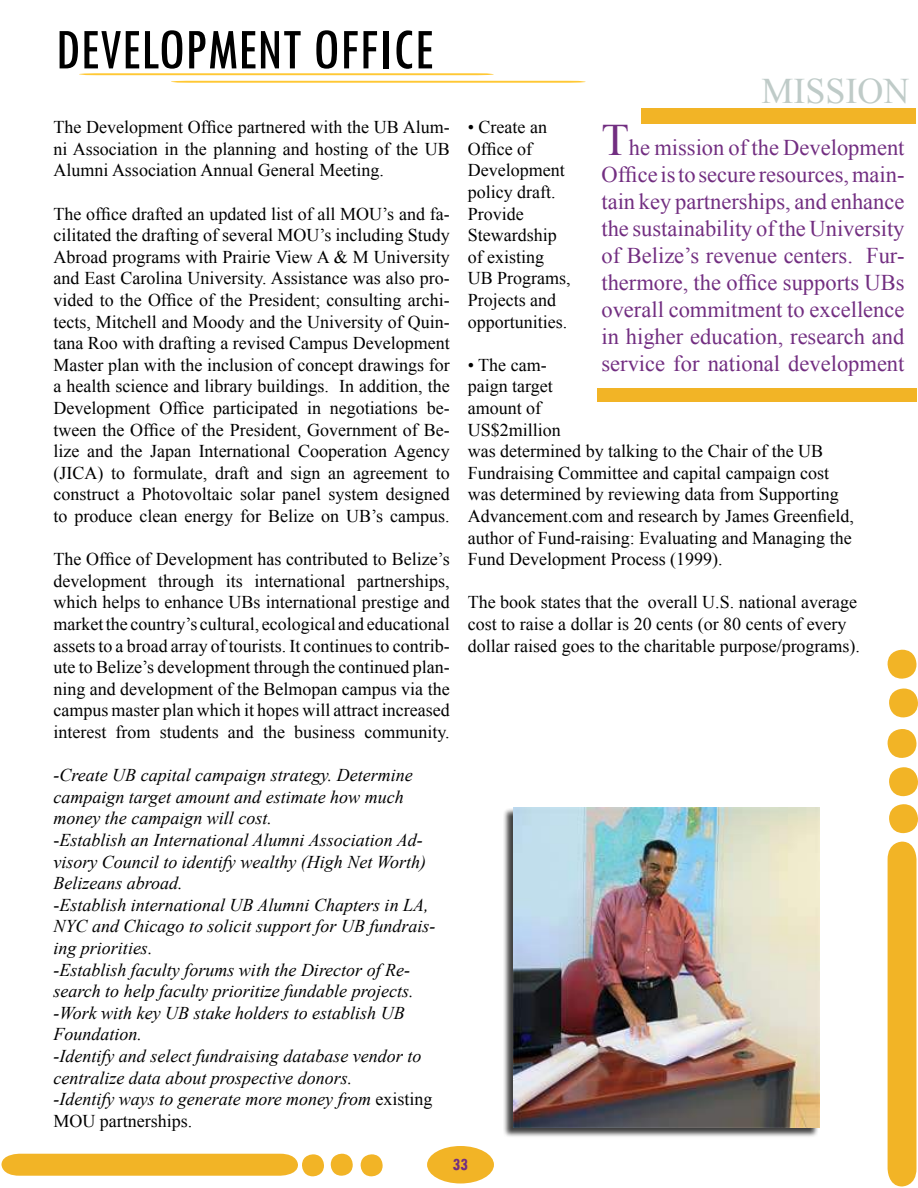
<style>
.page{position:relative;width:918px;height:1188px;background:#fff}
.page>*{position:absolute;margin:0;border:0;box-sizing:border-box;transform-origin:0 0}
.t1{font:condensed 60px "Tw Cen";color:#000}
.t2{font:36px "Times New Roman";color:#bfcbc8}
.t3{font:22.5px/27px "Times New Roman";color:#722e81;text-align:justify}
.t4{font:18px/21.6px "Times New Roman";color:#000;text-align:justify}
.t5{font:italic 18px/21.6px "Times New Roman";color:#000}
.t6{font:700 condensed 18px "Tw Cen";color:#722e81}
.s1{font-style:normal}
.s2{font-size:45px}
</style>
<div class="page">
<div style="left:503px;top:807px;width:322px;height:336px;background:#000;opacity:.75"></div>
<img style="left:513px;top:807px;width:306px;height:321px">
<div style="left:642px;top:108px;width:274px;height:16px;background:#f2b426"></div>
<div style="left:597px;top:388px;width:319px;height:13px;background:#f2b426"></div>
<div style="left:427px;top:1146px;width:67px;height:38px;background:#f2b426;border-radius:50%"></div>
<div style="left:2px;top:1154px;width:296px;height:22px;background:#f2b426"></div>
<div style="left:302px;top:1154px;width:22px;height:22px;background:#f2b426;border-radius:50%"></div>
<div style="left:331px;top:1154px;width:22px;height:22px;background:#f2b426;border-radius:50%"></div>
<div style="left:361px;top:1154px;width:22px;height:22px;background:#f2b426;border-radius:50%"></div>
<div style="left:888px;top:842px;width:28px;height:344px;background:#f2b426"></div>
<div style="left:889px;top:804px;width:29px;height:29px;background:#f2b426;border-radius:50%"></div>
<div style="left:889px;top:767px;width:29px;height:29px;background:#f2b426;border-radius:50%"></div>
<div style="left:888px;top:729px;width:28px;height:29px;background:#f2b426;border-radius:50%"></div>
<div style="left:889px;top:688px;width:29px;height:29px;background:#f2b426;border-radius:50%"></div>
<div style="left:888px;top:650px;width:28px;height:29px;background:#f2b426;border-radius:50%"></div>
<svg style="left:79px;top:73px;width:415px;height:2px"></svg>
<svg style="left:171px;top:81px;width:415px;height:2px"></svg>
<h1 class="t1" style="left:55px;top:13px;width:23px">DEVELOPMENT</h1>
<h1 class="t1" style="left:313px;top:13px;width:21px">OFFICE</h1>
<p class="t4" style="left:54px;top:116px;width:398px">The Development Office partnered with the UB Alum&shy;ni Association in the planning and hosting of the UB Alumni Association Annual General Meeting.</p>
<p class="t4" style="left:53px;top:203px;width:398px">The office drafted an updated list of all MOU’s and fa&shy;cilitated the drafting of several MOU’s including Study Abroad programs with Prairie View A &amp; M University and East Carolina University. Assistance was also pro&shy;vided to the Office of the President; consulting archi&shy;tects, Mitchell and Moody and the University of Quin&shy;tana Roo with drafting a revised Campus Development Master plan with the inclusion of concept drawings for a health science and library buildings. In addition, the Development Office participated in negotiations be&shy;tween the Office of the President, Government of Be&shy;lize and the Japan International Cooperation Agency (JICA) to formulate, draft and sign an agreement to construct a Photovoltaic solar panel system designed to produce clean energy for Belize on UB’s campus.</p>
<p class="t4" style="left:53px;top:548px;width:398px">The Office of Development has contributed to Belize’s development through its international partnerships, which helps to enhance UBs international prestige and market the country’s cultural, ecological and educational assets to a broad array of tourists. It continues to contrib&shy;ute to Belize’s development through the continued plan&shy;ning and development of the Belmopan campus via the campus master plan which it hopes will attract increased interest from students and the business community.</p>
<p class="t5" style="left:53px;top:764px;width:384px">-Create UB capital campaign strategy. Determine campaign target amount and estimate how much money the campaign will cost.<br><span class="s1">-</span>Establish an International Alumni Association Ad&shy;visory Council to identify wealthy (High Net Worth)<br>Belizeans abroad.<br><span class="s1">-</span>Establish international UB Alumni Chapters in LA, NYC and Chicago to solicit support for UB fundrais&shy;ing priorities.<br>-Establish faculty forums with the Director of Re&shy;search to help faculty prioritize fundable projects. -Work with key UB stake holders to establish UB Foundation.<br>-Identify and select fundraising database vendor to centralize data about prospective donors.<br>-Identify ways to generate more money from <span class="s1">existing MOU partnerships.</span></p>
<h2 class="t2" style="left:761px;top:67px;width:149px">MISSION</h2>
<p class="t4" style="left:468px;top:116px;width:104px;text-align:left">• Create an<br>Office of<br>Development policy draft.<br>Provide<br>Stewardship of existing<br>UB Programs,<br>Projects and opportunities.</p>
<p class="t4" style="left:468px;top:354px;width:388px;text-align:left">• The cam-<br>paign target<br>amount of<br>US$2million<br>was determined by talking to the Chair of the UB<br>Fundraising Committee and capital campaign cost was determined by reviewing data from Supporting<br>Advancement.com and research by James Greenfield, author of Fund-raising: Evaluating and Managing the<br>Fund Development Process (1999).</p>
<p class="t4" style="left:468px;top:591px;width:394px;text-align:left">The book states that the overall U.S. national average cost to raise a dollar is 20 cents (or 80 cents of every dollar raised goes to the charitable purpose/programs).</p>
<p class="t3" style="left:601px;top:133px;width:305px"><span class="s2">T</span>he mission of the Development Office istosecure resources,main&shy;tain key partnerships, and enhance the sustainability of the University of Belize’s revenue centers. Fur&shy;thermore, the office supports UBs overall commitment to excellence in higher education, research and service for national development</p>
<p class="t6" style="left:452px;top:1153px;width:17px">33</p>
</div>
